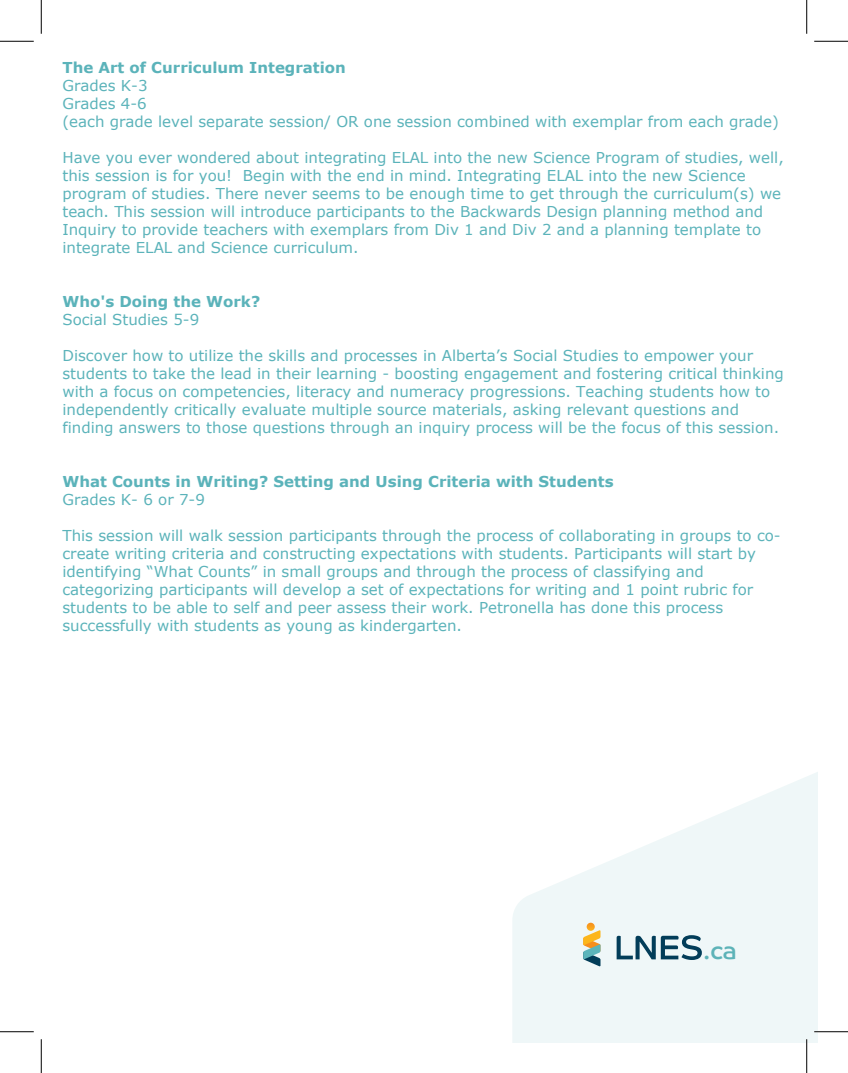
<style>
.page{position:relative;width:848px;height:1073px;background:#fff}
.page>*{position:absolute;margin:0;border:0;box-sizing:border-box;transform-origin:0 0}
.t1{font:24.62px "Co Headline";color:#5db3b8}
.t2{font:15px/18px "Verdana";color:#5bb3ba}
.t3{font:700 15px "Verdana";color:#5bb3ba}
</style>
<div class="page">
<svg style="left:512px;top:772px;width:306px;height:270px;fill:#eff7f8"></svg>
<svg style="left:616px;top:935px;width:85px;height:25px"></svg>
<svg style="left:583px;top:922px;width:17px;height:44px"></svg>
<hr style="left:814px;top:1030px;width:34px;height:2px;background:#fff">
<hr style="left:805px;top:1039px;width:2px;height:33px;background:#fff">
<hr style="left:0;top:41px;width:34px;height:1px;background:#000">
<hr style="left:814px;top:41px;width:34px;height:1px;background:#000">
<hr style="left:0;top:1031px;width:34px;height:1px;background:#000">
<hr style="left:814px;top:1031px;width:34px;height:1px;background:#000">
<hr style="left:41px;top:0;width:1px;height:34px;background:#000">
<hr style="left:41px;top:1039px;width:1px;height:33px;background:#000">
<hr style="left:806px;top:0;width:1px;height:34px;background:#000">
<hr style="left:806px;top:1039px;width:1px;height:33px;background:#000">
<p class="t3" style="left:62px;top:57px;width:285px">The Art of Curriculum Integration</p>
<p class="t2" style="left:62px;top:76px;width:718px">Grades K-3<br>Grades 4-6<br>(each grade level separate session/ OR one session combined with exemplar from each grade)</p>
<p class="t2" style="left:62px;top:148px;width:723px">Have you ever wondered about integrating ELAL into the new Science Program of studies, well, this session is for you! Begin with the end in mind. Integrating ELAL into the new Science program of studies. There never seems to be enough time to get through the curriculum(s) we teach. This session will introduce participants to the Backwards Design planning method and Inquiry to provide teachers with exemplars from Div 1 and Div 2 and a planning template to integrate ELAL and Science curriculum.</p>
<p class="t3" style="left:62px;top:291px;width:199px">Who's Doing the Work?</p>
<p class="t2" style="left:62px;top:310px;width:138px">Social Studies 5-9</p>
<p class="t2" style="left:62px;top:346px;width:722px">Discover how to utilize the skills and processes in Alberta’s Social Studies to empower your students to take the lead in their learning - boosting engagement and fostering critical thinking with a focus on competencies, literacy and numeracy progressions. Teaching students how to independently critically evaluate multiple source materials, asking relevant questions and finding answers to those questions through an inquiry process will be the focus of this session.</p>
<p class="t3" style="left:62px;top:471px;width:552px">What Counts in Writing? Setting and Using Criteria with Students</p>
<p class="t2" style="left:62px;top:490px;width:144px">Grades K- 6 or 7-9</p>
<p class="t2" style="left:62px;top:526px;width:719px">This session will walk session participants through the process of collaborating in groups to co&shy;create writing criteria and constructing expectations with students. Participants will start by identifying “What Counts” in small groups and through the process of classifying and categorizing participants will develop a set of expectations for writing and 1 point rubric for students to be able to self and peer assess their work. Petronella has done this process successfully with students as young as kindergarten.</p>
<h1 class="t1" style="left:703px;top:936px;width:35px">.ca</h1>
</div>
